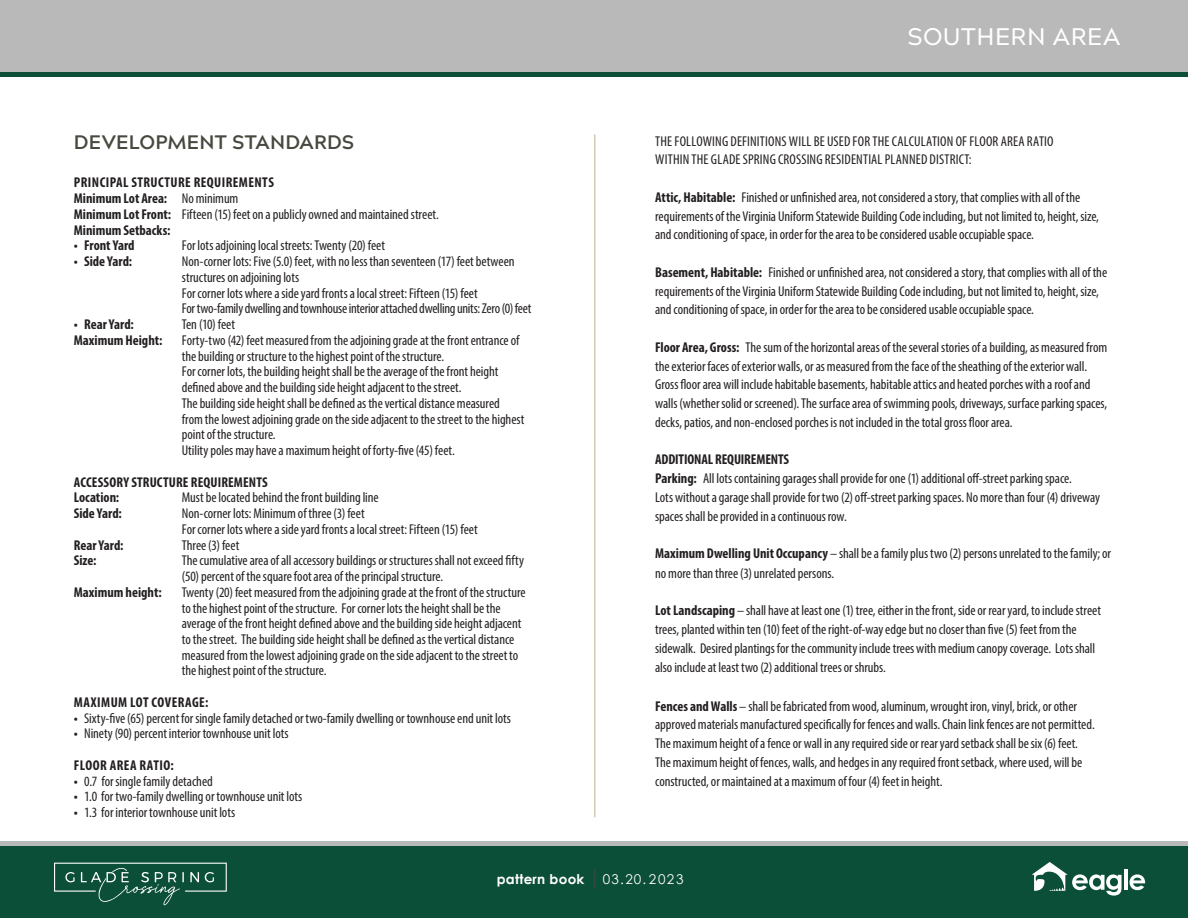
<style>
.page{position:relative;width:1188px;height:918px;background:#fff}
.page>*{position:absolute;margin:0;border:0;box-sizing:border-box;transform-origin:0 0}
.t1{font:500 24px "Acherus Grotesque";letter-spacing:.02em;color:#fff}
.t2{font:700 19.5px "Acherus Grotesque";letter-spacing:.01em;color:#48483f}
.t3{font:condensed 14.25px/15.8px "Myriad Pro";letter-spacing:-.005em;color:#231f20}
.t4{font:700 condensed 14.25px/15.8px "Myriad Pro";letter-spacing:.025em;color:#231f20}
.t5{font:700 condensed 14.25px/15.8px "Myriad Pro";letter-spacing:.005em;color:#231f20}
.t6{font:700 condensed 14.25px "Myriad Pro";letter-spacing:.03em;color:#231f20}
.t7{font:700 13.5px "Century Gothic";letter-spacing:.02em;color:#fff}
.s1{font-weight:400}
.s2{font-weight:700}
.s3{font-weight:400;font-size:21.45px;color:#48483f}
</style>
<div class="page">
<div style="left:0;top:0;width:1188px;height:72px;background:#b9b9ba"></div>
<div style="left:0;top:846px;width:1188px;height:72px;background:#0c4f38"></div>
<div style="left:0;top:72px;width:1188px;height:5px;background:#0c4f38"></div>
<div style="left:0;top:841px;width:1188px;height:5px;background:#b9b9ba"></div>
<hr style="left:1124px;top:869px;width:4px;height:21px;background:#fff">
<svg style="left:1130px;top:874px;width:15px;height:16px"></svg>
<svg style="left:1032px;top:862px;width:90px;height:34px"></svg>
<svg style="left:54px;top:863px;width:173px;height:42px"></svg>
<hr style="left:594px;top:135px;width:2px;height:682px;background:#d6c9b0">
<h2 class="t2" style="left:74px;top:126px;width:282px">DEVELOPMENT STANDARDS</h2>
<p class="t4" style="left:74px;top:174px;width:367px">PRINCIPAL STRUCTURE REQUIREMENTS<br>Minimum Lot Area: <span class="s1">No minimum<br></span>Minimum Lot Front: <span class="s1">Fifteen (15) feet on a publicly owned and maintained street.<br></span>Minimum Setbacks:</p>
<p class="t5" style="left:74px;top:237px;width:62px">• Front Yard</p>
<p class="t3" style="left:182px;top:238px;width:205px">For lots adjoining local streets: Twenty (20) feet</p>
<p class="t5" style="left:74px;top:253px;width:60px">• Side Yard:</p>
<p class="t3" style="left:182px;top:253px;width:351px">Non-corner lots: Five (5.0) feet, with no less than seventeen (17) feet between structures on adjoining lots<br>For corner lots where a side yard fronts a local street: Fifteen (15) feet<br>For two-family dwelling and townhouse interior attached dwelling units: Zero (0) feet</p>
<p class="t5" style="left:74px;top:316px;width:62px">• Rear Yard:</p>
<p class="t3" style="left:182px;top:316px;width:55px">Ten (10) feet</p>
<p class="t5" style="left:74px;top:332px;width:90px">Maximum Height:</p>
<p class="t3" style="left:182px;top:332px;width:344px">Forty-two (42) feet measured from the adjoining grade at the front entrance of the building or structure to the highest point of the structure.<br>For corner lots, the building height shall be the average of the front height defined above and the building side height adjacent to the street.<br>The building side height shall be defined as the vertical distance measured from the lowest adjoining grade on the side adjacent to the street to the highest point of the structure.<br>Utility poles may have a maximum height of forty-five (45) feet.</p>
<p class="t5" style="left:74px;top:474px;width:196px">ACCESSORY STRUCTURE REQUIREMENTS<br>Location:</p>
<p class="t3" style="left:182px;top:490px;width:198px">Must be located behind the front building line</p>
<p class="t5" style="left:74px;top:505px;width:50px">Side Yard:</p>
<p class="t3" style="left:182px;top:505px;width:297px">Non-corner lots: Minimum of three (3) feet<br>For corner lots where a side yard fronts a local street: Fifteen (15) feet</p>
<p class="t5" style="left:74px;top:537px;width:51px">Rear Yard:</p>
<p class="t3" style="left:182px;top:537px;width:59px">Three (3) feet</p>
<p class="t5" style="left:74px;top:552px;width:24px">Size:</p>
<p class="t3" style="left:182px;top:553px;width:344px">The cumulative area of all accessory buildings or structures shall not exceed fifty (50) percent of the square foot area of the principal structure.</p>
<p class="t5" style="left:74px;top:584px;width:89px">Maximum height:</p>
<p class="t3" style="left:182px;top:584px;width:345px">Twenty (20) feet measured from the adjoining grade at the front of the structure to the highest point of the structure. For corner lots the height shall be the average of the front height defined above and the building side height adjacent to the street. The building side height shall be defined as the vertical distance measured from the lowest adjoining grade on the side adjacent to the street to the highest point of the structure.</p>
<p class="t6" style="left:74px;top:693px;width:136px">MAXIMUM LOT COVERAGE:</p>
<p class="t3" style="left:74px;top:710px;width:439px"><span class="s2">•</span> Sixty-five (65) percent for single family detached or two-family dwelling or townhouse end unit lots</p>
<p class="t3" style="left:74px;top:726px;width:216px"><span class="s2">•</span> Ninety (90) percent interior townhouse unit lots</p>
<p class="t6" style="left:74px;top:756px;width:101px">FLOOR AREA RATIO:</p>
<p class="t3" style="left:74px;top:773px;width:141px"><span class="s2">•</span> 0.7 for single family detached</p>
<p class="t3" style="left:74px;top:789px;width:230px"><span class="s2">•</span> 1.0 for two-family dwelling or townhouse unit lots</p>
<p class="t3" style="left:74px;top:804px;width:163px"><span class="s2">•</span> 1.3 for interior townhouse unit lots</p>
<h1 class="t1" style="left:907px;top:16px;width:215px">SOUTHERN AREA</h1>
<p class="t3" style="left:655px;top:131px;width:400px;line-height:18.8px">THE FOLLOWING DEFINITIONS WILL BE USED FOR THE CALCULATION OF FLOOR AREA RATIO<br>WITHIN THE GLADE SPRING CROSSING RESIDENTIAL PLANNED DISTRICT:</p>
<p class="t3" style="left:655px;top:188px;width:445px;line-height:18.8px"><span class="s2">Attic, Habitable:</span> Finished or unfinished area, not considered a story, that complies with all of the requirements of the Virginia Uniform Statewide Building Code including, but not limited to, height, size, and conditioning of space, in order for the area to be considered usable occupiable space.</p>
<p class="t3" style="left:655px;top:263px;width:454px;line-height:18.8px"><span class="s2">Basement, Habitable:</span> Finished or unfinished area, not considered a story, that complies with all of the requirements of the Virginia Uniform Statewide Building Code including, but not limited to, height, size, and conditioning of space, in order for the area to be considered usable occupiable space.</p>
<p class="t3" style="left:655px;top:338px;width:454px;line-height:18.8px"><span class="s2">Floor Area, Gross:</span> The sum of the horizontal areas of the several stories of a building, as measured from the exterior faces of exterior walls, or as measured from the face of the sheathing of the exterior wall.<br>Gross floor area will include habitable basements, habitable attics and heated porches with a roof and walls (whether solid or screened). The surface area of swimming pools, driveways, surface parking spaces, decks, patios, and non-enclosed porches is not included in the total gross floor area.</p>
<p class="t3" style="left:655px;top:450px;width:446px;line-height:18.8px"><span class="s2">ADDITIONAL REQUIREMENTS<br>Parking:</span> All lots containing garages shall provide for one (1) additional off-street parking space.<br>Lots without a garage shall provide for two (2) off-street parking spaces. No more than four (4) driveway spaces shall be provided in a continuous row.</p>
<p class="t3" style="left:655px;top:544px;width:457px;line-height:19.5px"><span class="s2">Maximum Dwelling Unit Occupancy</span> – shall be a family plus two (2) persons unrelated to the family; or no more than three (3) unrelated persons.</p>
<p class="t3" style="left:655px;top:601px;width:447px;line-height:19px"><span class="s2">Lot Landscaping</span> – shall have at least one (1) tree, either in the front, side or rear yard, to include street trees, planted within ten (10) feet of the right-of-way edge but no closer than five (5) feet from the sidewalk. Desired plantings for the community include trees with medium canopy coverage. Lots shall also include at least two (2) additional trees or shrubs.</p>
<p class="t3" style="left:655px;top:696px;width:441px;line-height:18.8px"><span class="s2">Fences and Walls</span> – shall be fabricated from wood, aluminum, wrought iron, vinyl, brick, or other approved materials manufactured specifically for fences and walls. Chain link fences are not permitted.<br>The maximum height of a fence or wall in any required side or rear yard setback shall be six (6) feet.<br>The maximum height of fences, walls, and hedges in any required front setback, where used, will be constructed, or maintained at a maximum of four (4) feet in height.</p>
<p class="t7" style="left:497px;top:870px;width:188px">pattern book <span class="s3">|</span> <span class="s1">03.20.2023</span></p>
</div>
